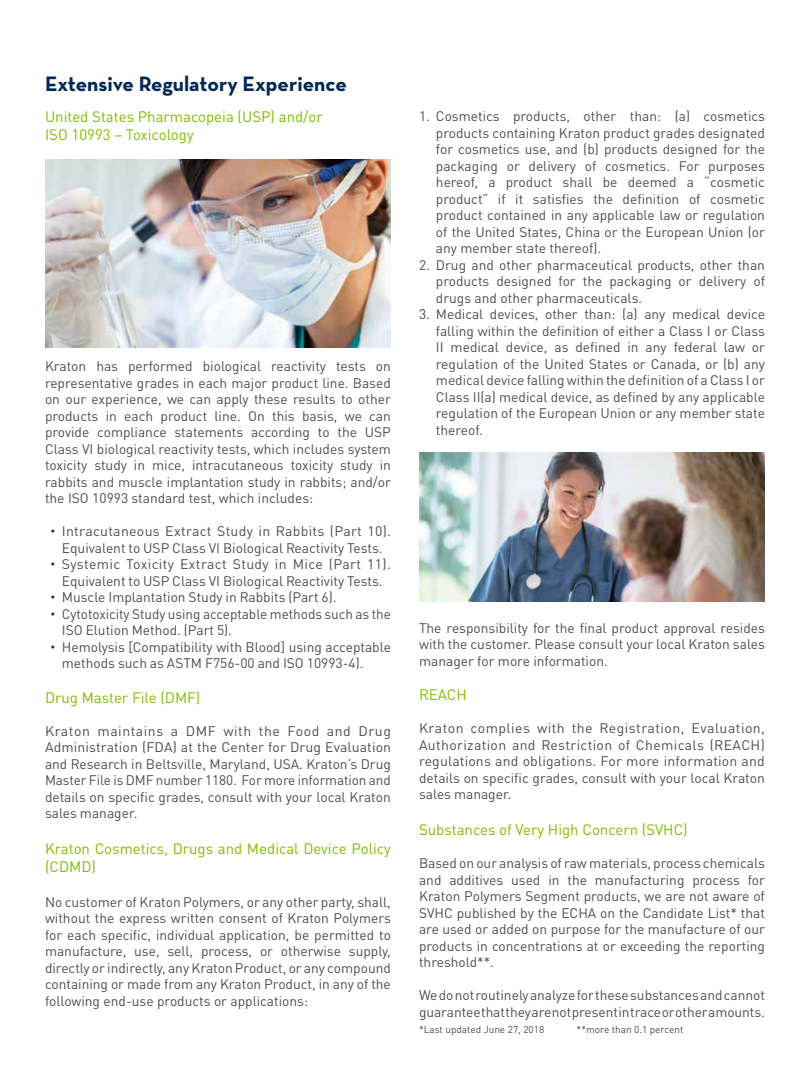
<style>
.page{position:relative;width:810px;height:1080px;background:#fff}
.page>*{position:absolute;margin:0;border:0;box-sizing:border-box;transform-origin:0 0}
.t1{font:700 21.25px "Neutra Text";color:#002856}
.t2{font:15px/18px "DINOT";color:#80bc00}
.t3{font:13.75px/16.5px "DINOT";color:#4d4d4f;text-align:justify}
.t4{font:10px "DINOT";color:#4d4d4f}
</style>
<div class="page">
<img style="left:45px;top:159px;width:346px;height:188px">
<img style="left:419px;top:453px;width:346px;height:148px">
<h1 class="t1" style="left:45px;top:71px;width:303px">Extensive Regulatory Experience</h1>
<p class="t2" style="left:45px;top:107px;width:279px">United States Pharmacopeia (USP) and/or<br>ISO 10993 – Toxicology</p>
<p class="t3" style="left:45px;top:358px;width:347px">Kraton has performed biological reactivity tests on representative grades in each major product line. Based on our experience, we can apply these results to other products in each product line. On this basis, we can provide compliance statements according to the USP Class VI biological reactivity tests, which includes system toxicity study in mice, intracutaneous toxicity study in rabbits and muscle implantation study in rabbits; and/or the ISO 10993 standard test, which includes:</p>
<p class="t3" style="left:62px;top:523px;width:331px;text-align:left">Intracutaneous Extract Study in Rabbits (Part 10).<br>Equivalent to USP Class VI Biological Reactivity Tests.<br>Systemic Toxicity Extract Study in Mice (Part 11).<br>Equivalent to USP Class VI Biological Reactivity Tests.<br>Muscle Implantation Study in Rabbits (Part 6).<br>Cytotoxicity Study using acceptable methods such as the ISO Elution Method. (Part 5).<br>Hemolysis [Compatibility with Blood] using acceptable methods such as ASTM F756-00 and ISO 10993-4).</p>
<p class="t2" style="left:45px;top:688px;width:157px">Drug Master File (DMF)</p>
<p class="t3" style="left:45px;top:722px;width:348px">Kraton maintains a DMF with the Food and Drug Administration (FDA) at the Center for Drug Evaluation and Research in Beltsville, Maryland, USA. Kraton’s Drug Master File is DMF number 1180. For more information and details on specific grades, consult with your local Kraton sales manager.</p>
<p class="t2" style="left:45px;top:839px;width:347px">Kraton Cosmetics, Drugs and Medical Device Policy (CDMD)</p>
<p class="t3" style="left:45px;top:893px;width:347px">No customer of Kraton Polymers, or any other party, shall, without the express written consent of Kraton Polymers for each specific, individual application, be permitted to manufacture, use, sell, process, or otherwise supply, directly or indirectly, any Kraton Product, or any compound containing or made from any Kraton Product, in any of the following end-use products or applications:</p>
<p class="t3" style="left:436px;top:108px;width:331px;text-indent:-17px">1. Cosmetics products, other than: (a) cosmetics products containing Kraton product grades designated for cosmetics use, and (b) products designed for the packaging or delivery of cosmetics. For purposes hereof, a product shall be deemed a “cosmetic product” if it satisfies the definition of cosmetic product contained in any applicable law or regulation of the United States, China or the European Union (or any member state thereof).</p>
<p class="t3" style="left:436px;top:256px;width:331px;text-indent:-17px">2. Drug and other pharmaceutical products, other than products designed for the packaging or delivery of drugs and other pharmaceuticals.</p>
<p class="t3" style="left:436px;top:306px;width:331px;text-indent:-17px">3. Medical devices, other than: (a) any medical device falling within the definition of either a Class I or Class II medical device, as defined in any federal law or regulation of the United States or Canada, or (b) any medical device falling within the definition of a Class I or Class II(a) medical device, as defined by any applicable regulation of the European Union or any member state thereof.</p>
<p class="t3" style="left:419px;top:619px;width:347px">The responsibility for the final product approval resides with the customer. Please consult your local Kraton sales manager for more information.</p>
<p class="t2" style="left:419px;top:686px;width:49px">REACH</p>
<p class="t3" style="left:419px;top:720px;width:347px">Kraton complies with the Registration, Evaluation, Authorization and Restriction of Chemicals (REACH) regulations and obligations. For more information and details on specific grades, consult with your local Kraton sales manager.</p>
<p class="t2" style="left:419px;top:821px;width:270px">Substances of Very High Concern (SVHC)</p>
<p class="t3" style="left:419px;top:855px;width:347px">Based on our analysis of raw materials, process chemicals and additives used in the manufacturing process for Kraton Polymers Segment products, we are not aware of SVHC published by the ECHA on the Candidate List* that are used or added on purpose for the manufacture of our products in concentrations at or exceeding the reporting threshold**.</p>
<p class="t3" style="left:419px;top:987px;width:347px">We do not routinely analyze for these substances and cannot guarantee that they are not present in trace or other amounts.</p>
<p class="t4" style="left:419px;top:1023px;width:127px">*Last updated June 27, 2018</p>
<p class="t4" style="left:577px;top:1023px;width:108px">**more than 0.1 percent</p>
</div>
